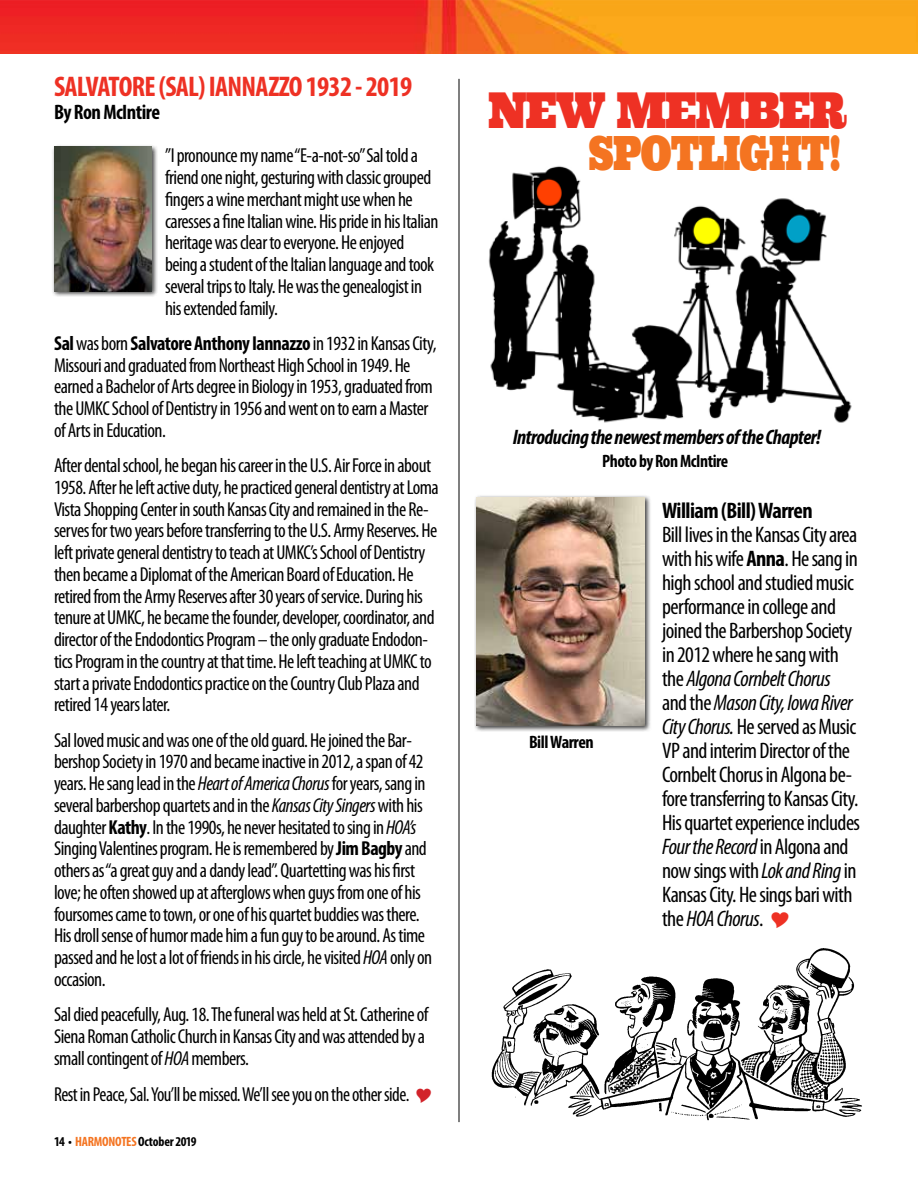
<style>
.page{position:relative;width:918px;height:1188px;background:#fff}
.page>*{position:absolute;margin:0;border:0;box-sizing:border-box;transform-origin:0 0}
.t1{font:49.5px "Ultra";letter-spacing:-.025em;color:#ee3124;scale:.86 1}
.t2{font:47.25px "Ultra";letter-spacing:-.025em;color:#f47421;scale:.74 1}
.t3{font:700 condensed 28.5px "Myriad Pro";letter-spacing:-.025em;color:#ee3124}
.t4{font:condensed 22.5px/24px "Myriad Pro";letter-spacing:-.025em;color:#000}
.t5{font:700 condensed 22.5px "Myriad Pro";letter-spacing:-.025em;color:#000}
.t6{font:italic 700 condensed 21px "Myriad Pro";letter-spacing:-.025em;color:#000}
.t7{font:700 condensed 21px "Myriad Pro";letter-spacing:-.025em;color:#000}
.t8{font:condensed 20.25px/21.8px "Myriad Pro";letter-spacing:-.025em;color:#000}
.t9{font:condensed 20.25px "Myriad Pro";letter-spacing:-.025em;color:#000;scale:.95 1}
.t10{font:700 condensed 18px "Myriad Pro";letter-spacing:-.025em;color:#000}
.t11{font:700 condensed 13.5px "Myriad Pro";letter-spacing:-.02em;color:#000}
.s1{font-weight:700}
.s2{font-style:italic}
.s3{color:#f47421}
</style>
<div class="page">
<img style="left:0;top:0;width:918px;height:54px">
<img style="left:488px;top:166px;width:364px;height:257px">
<div style="left:474px;top:495px;width:177px;height:237px;background:#000;opacity:.75"></div>
<img style="left:477px;top:497px;width:168px;height:228px">
<div style="left:51px;top:144px;width:107px;height:154px;background:#000;opacity:.75"></div>
<img style="left:54px;top:147px;width:98px;height:144px">
<img style="left:491px;top:948px;width:371px;height:173px">
<hr style="left:459px;top:79px;width:1px;height:1043px;background:#000">
<h3 class="t3" style="left:54px;top:69px;width:360px">SALVATORE (SAL) IANNAZZO 1932 - 2019</h3>
<p class="t7" style="left:54px;top:99px;width:108px">By Ron McIntire</p>
<p class="t8" style="left:165px;top:145px;width:275px">”I pronounce my name “E-a-not-so” Sal told a friend one night, gesturing with classic grouped fingers a wine merchant might use when he caresses a fine Italian wine. His pride in his Italian heritage was clear to everyone. He enjoyed being a student of the Italian language and took several trips to Italy. He was the genealogist in his extended family.</p>
<p class="t8" style="left:54px;top:332px;width:384px"><span class="s1">Sal</span> was born <span class="s1">Salvatore Anthony Iannazzo</span> in 1932 in Kansas City, Missouri and graduated from Northeast High School in 1949. He earned a Bachelor of Arts degree in Biology in 1953, graduated from the UMKC School of Dentistry in 1956 and went on to earn a Master of Arts in Education.</p>
<p class="t8" style="left:54px;top:454px;width:386px">After dental school, he began his career in the U.S. Air Force in about 1958. After he left active duty, he practiced general dentistry at Loma Vista Shopping Center in south Kansas City and remained in the Re&shy;serves for two years before transferring to the U.S. Army Reserves. He left private general dentistry to teach at UMKC’s School of Dentistry then became a Diplomat of the American Board of Education. He retired from the Army Reserves after 30 years of service. During his tenure at UMKC, he became the founder, developer, coordinator, and director of the Endodontics Program – the only graduate Endodon&shy;tics Program in the country at that time. He left teaching at UMKC to start a private Endodontics practice on the Country Club Plaza and retired 14 years later.</p>
<p class="t8" style="left:54px;top:729px;width:380px">Sal loved music and was one of the old guard. He joined the Bar&shy;bershop Society in 1970 and became inactive in 2012, a span of 42 years. He sang lead in the <span class="s2">Heart of America Chorus</span> for years, sang in several barbershop quartets and in the <span class="s2">Kansas City Singers</span> with his daughter <span class="s1">Kathy</span>. In the 1990s, he never hesitated to sing in <span class="s2">HOA’s </span>Singing Valentines program. He is remembered by <span class="s1">Jim Bagby</span> and others as “a great guy and a dandy lead”. Quartetting was his first love; he often showed up at afterglows when guys from one of his foursomes came to town, or one of his quartet buddies was there.<br>His droll sense of humor made him a fun guy to be around. As time passed and he lost a lot of friends in his circle, he visited <span class="s2">HOA</span> only on occasion.</p>
<p class="t8" style="left:54px;top:1003px;width:376px">Sal died peacefully, Aug. 18. The funeral was held at St. Catherine of<br>Siena Roman Catholic Church in Kansas City and was attended by a small contingent of <span class="s2">HOA</span> members.</p>
<p class="t9" style="left:54px;top:1083px;width:376px">Rest in Peace, Sal. You’ll be missed. We’ll see you on the other side.</p>
<p class="t11" style="left:54px;top:1133px;width:144px">14 • <span class="s3">HARMONOTES</span> October 2019</p>
<h1 class="t1" style="left:488px;top:79px;width:418px">NEW MEMBER</h1>
<h2 class="t2" style="left:588px;top:123px;width:344px">SPOTLIGHT!</h2>
<p class="t6" style="left:513px;top:424px;width:310px">Introducing the newest members of the Chapter!</p>
<p class="t10" style="left:602px;top:450px;width:128px">Photo by Ron McIntire</p>
<p class="t10" style="left:529px;top:731px;width:66px">Bill Warren</p>
<p class="t5" style="left:662px;top:496px;width:152px">William (Bill) Warren</p>
<p class="t4" style="left:662px;top:522px;width:200px">Bill lives in the Kansas City area with his wife <span class="s1">Anna</span>. He sang in high school and studied music performance in college and joined the Barbershop Society in 2012 where he sang with the <span class="s2">Algona Cornbelt Chorus </span>and the <span class="s2">Mason City, Iowa River<br>City Chorus.</span> He served as Music<br>VP and interim Director of the<br>Cornbelt Chorus in Algona be&shy;fore transferring to Kansas City.<br>His quartet experience includes<br><span class="s2">Four the Record</span> in Algona and now sings with <span class="s2">Lok and Ring</span> in<br>Kansas City. He sings bari with the <span class="s2">HOA Chorus</span>.</p>
</div>
